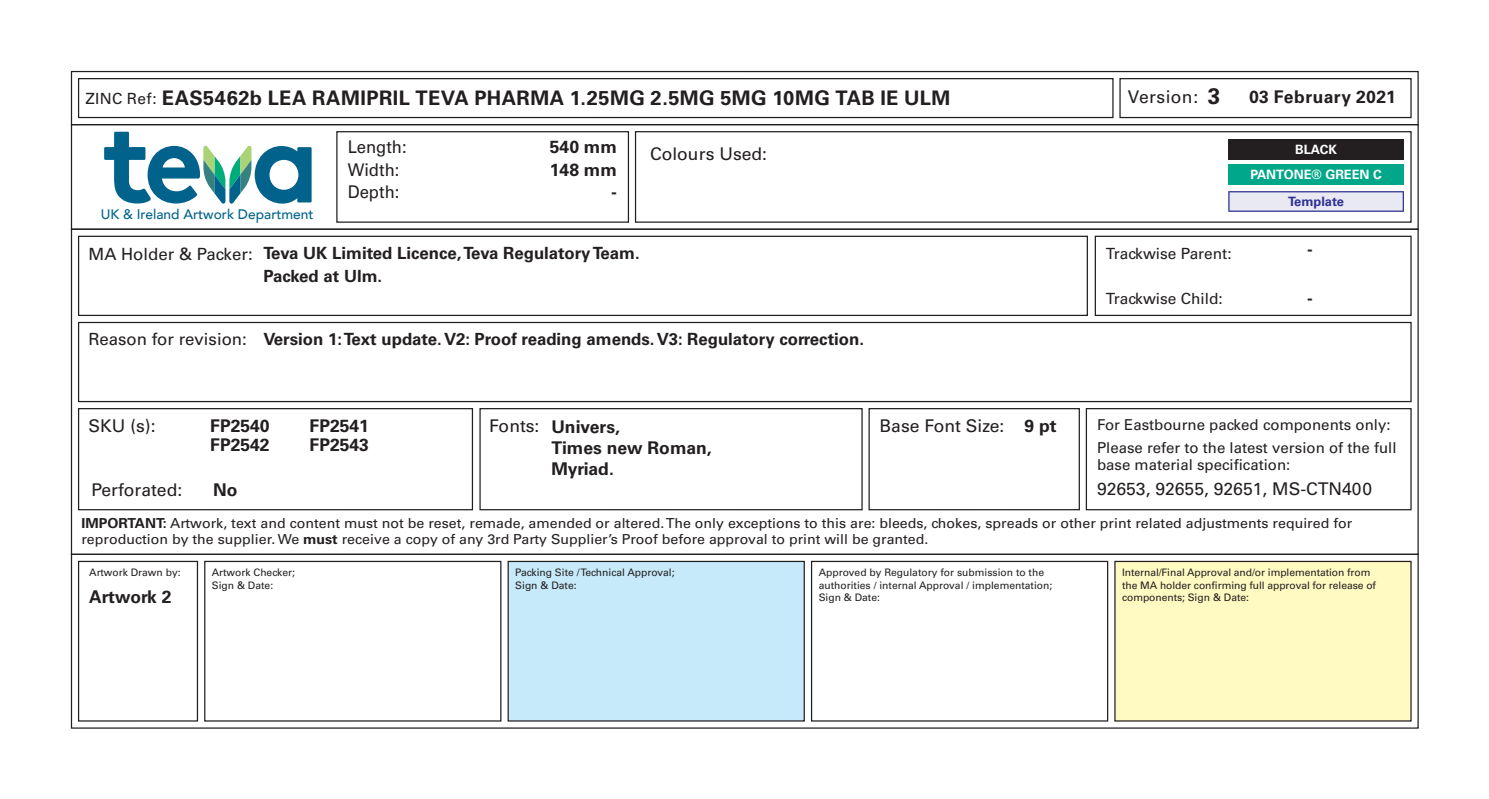
<style>
.page{position:relative;width:1489px;height:799px;background:#fff}
.page>*{position:absolute;margin:0;border:0;box-sizing:border-box;transform-origin:0 0}
.t1{font:700 20px "Univers";letter-spacing:.02em;color:#231f20}
.t2{font:700 17.5px/22.5px "Univers";color:#231f20}
.t3{font:17.5px "Univers";color:#231f20}
.t4{font:17.5px/22.5px "Univers";color:#231f20;scale:.95 1}
.t5{font:700 17.5px "Univers";letter-spacing:.025em;color:#231f20}
.t6{font:17.5px "Univers";letter-spacing:.02em;color:#231f20}
.t7{font:700 16.75px "Univers";color:#231f20}
.t8{font:15.5px "Univers";color:#231f20}
.t9{font:15px/22.5px "Univers";color:#231f20}
.t10{font:13.75px/16.5px "Univers";color:#231f20}
.t11{font:500 13.75px "Avenir";color:#01638c}
.t12{font:700 12.75px/25.5px "Univers";color:#fff;text-align:center}
.t13{font:700 12.75px "Univers";color:#2e3092}
.t14{font:10.25px/12.5px "Univers";color:#231f20}
.s1{font-weight:400;font-size:15.5px}
.s2{font-weight:700;font-size:22.5px}
.s3{font-weight:400}
.s4{font-weight:700}
</style>
<div class="page">
<svg style="left:1228px;top:191px;width:176px;height:21px;background:#d0d0e6"></svg>
<div style="left:1095px;top:236px;width:316px;height:80px;border:1px solid #231f20"></div>
<div style="left:78px;top:322px;width:1333px;height:80px;border:1px solid #231f20"></div>
<div style="left:78px;top:408px;width:395px;height:102px;border:1px solid #231f20"></div>
<div style="left:479px;top:408px;width:384px;height:102px;border:1px solid #231f20"></div>
<div style="left:868px;top:408px;width:212px;height:102px;border:1px solid #231f20"></div>
<div style="left:78px;top:236px;width:1010px;height:80px;border:1px solid #231f20"></div>
<div style="left:1086px;top:408px;width:325px;height:102px;border:1px solid #231f20"></div>
<div style="left:71px;top:71px;width:1348px;height:54px;border:1px solid #231f20"></div>
<div style="left:78px;top:78px;width:1035px;height:40px;border:1px solid #231f20"></div>
<div style="left:1119px;top:78px;width:292px;height:40px;border:1px solid #231f20"></div>
<div style="left:71px;top:124px;width:1348px;height:106px;border:1px solid #231f20"></div>
<div style="left:336px;top:131px;width:293px;height:92px;border:1px solid #231f20"></div>
<div style="left:635px;top:131px;width:776px;height:92px;border:1px solid #231f20"></div>
<svg style="left:104px;top:132px;width:208px;height:72px"></svg>
<div style="left:78px;top:560px;width:120px;height:161px;border:1px solid #231f20"></div>
<div style="left:204px;top:560px;width:297px;height:161px;border:1px solid #231f20"></div>
<div style="left:508px;top:561px;width:296px;height:159px;background:#c6eafa"></div>
<div style="left:507px;top:560px;width:298px;height:161px;border:1px solid #231f20"></div>
<div style="left:1115px;top:561px;width:296px;height:159px;background:#fffac1"></div>
<div style="left:1114px;top:560px;width:297px;height:161px;border:1px solid #231f20"></div>
<div style="left:811px;top:560px;width:297px;height:161px;border:1px solid #231f20"></div>
<div style="left:71px;top:553px;width:1348px;height:175px;border:1px solid #231f20"></div>
<div style="left:1228px;top:139px;width:176px;height:20px;background:#231f20"></div>
<div style="left:1228px;top:164px;width:176px;height:21px;background:#00a788"></div>
<h1 class="t1" style="left:85px;top:87px;width:866px"><span class="s1">ZINC Ref:</span> EAS5462b LEA RAMIPRIL TEVA PHARMA 1.25MG 2.5MG 5MG 10MG TAB IE ULM</h1>
<h2 class="t6" style="left:1128px;top:87px;width:94px">Version: <span class="s2">3</span></h2>
<h2 class="t5" style="left:1249px;top:86px;width:148px">03 February 2021</h2>
<h3 class="t11" style="left:101px;top:202px;width:214px">UK &amp; Ireland Artwork Department</h3>
<h2 class="t4" style="left:348px;top:136px;width:64px">Length:<br>Width:<br>Depth:</h2>
<h2 class="t2" style="left:550px;top:136px;width:69px;text-align:right">540 mm<br>148 mm -</h2>
<h2 class="t3" style="left:650px;top:143px;width:119px">Colours Used:</h2>
<p class="t12" style="left:1250px;top:136px;width:133px">BLACK<br>PANTONE® GREEN C</p>
<p class="t13" style="left:1288px;top:194px;width:57px">Template</p>
<h3 class="t7" style="left:89px;top:243px;width:553px"><span class="s3">MA Holder &amp; Packer:</span> Teva UK Limited Licence, Teva Regulatory Team.</h3>
<h3 class="t7" style="left:1307px;top:239px;width:7px">-</h3>
<h3 class="t7" style="left:263px;top:266px;width:120px">Packed at Ulm.</h3>
<h3 class="t8" style="left:1106px;top:244px;width:127px">Trackwise Parent:</h3>
<h3 class="t8" style="left:1106px;top:289px;width:118px">Trackwise Child:</h3>
<h3 class="t7" style="left:1307px;top:288px;width:7px">-</h3>
<h3 class="t7" style="left:88px;top:329px;width:777px"><span class="s3">Reason for revision:</span> Version 1: Text update. V2: Proof reading amends. V3: Regulatory correction.</h3>
<h2 class="t3" style="left:88px;top:416px;width:69px">SKU (s):</h2>
<h2 class="t2" style="left:210px;top:415px;width:61px">FP2540</h2>
<h2 class="t2" style="left:310px;top:415px;width:61px">FP2541</h2>
<h2 class="t2" style="left:210px;top:434px;width:61px">FP2542</h2>
<h2 class="t2" style="left:310px;top:434px;width:61px">FP2543</h2>
<h2 class="t3" style="left:91px;top:479px;width:92px">Perforated:</h2>
<h2 class="t2" style="left:213px;top:479px;width:26px">No</h2>
<h2 class="t2" style="left:489px;top:415px;width:132px"><span class="s3">Fonts:</span> Univers,</h2>
<h2 class="t3" style="left:880px;top:416px;width:126px">Base Font Size:</h2>
<h2 class="t2" style="left:551px;top:437px;width:162px;line-height:21.2px">Times new Roman,<br>Myriad.</h2>
<h2 class="t2" style="left:1024px;top:415px;width:34px">9 pt</h2>
<h3 class="t9" style="left:1097px;top:413px;width:301px">For Eastbourne packed components only:<br>Please refer to the latest version of the full</h3>
<h3 class="t9" style="left:1097px;top:453px;width:195px">base material specification:</h3>
<h2 class="t3" style="left:1097px;top:478px;width:277px">92653, 92655, 92651, MS-CTN400</h2>
<p class="t10" style="left:81px;top:514px;width:1272px"><span class="s4">IMPORTANT:</span> Artwork, text and content must not be reset, remade, amended or altered. The only exceptions to this are: bleeds, chokes, spreads or other print related adjustments required for reproduction by the supplier. We <span class="s4">must</span> receive a copy of any 3rd Party Supplier’s Proof before approval to print will be granted.</p>
<p class="t14" style="left:89px;top:566px;width:93px">Artwork Drawn by:</p>
<h2 class="t2" style="left:89px;top:585px;width:84px">Artwork 2</h2>
<p class="t14" style="left:515px;top:566px;width:161px">Packing Site / Technical Approval;<br>Sign &amp; Date:</p>
<p class="t14" style="left:212px;top:566px;width:85px">Artwork Checker;<br>Sign &amp; Date:</p>
<p class="t14" style="left:819px;top:566px;width:235px">Approved by Regulatory for submission to the authorities / internal Approval / implementation;<br>Sign &amp; Date:</p>
<p class="t14" style="left:1122px;top:566px;width:255px">Internal/Final Approval and/or implementation from the MA holder confirming full approval for release of components; Sign &amp; Date:</p>
</div>
